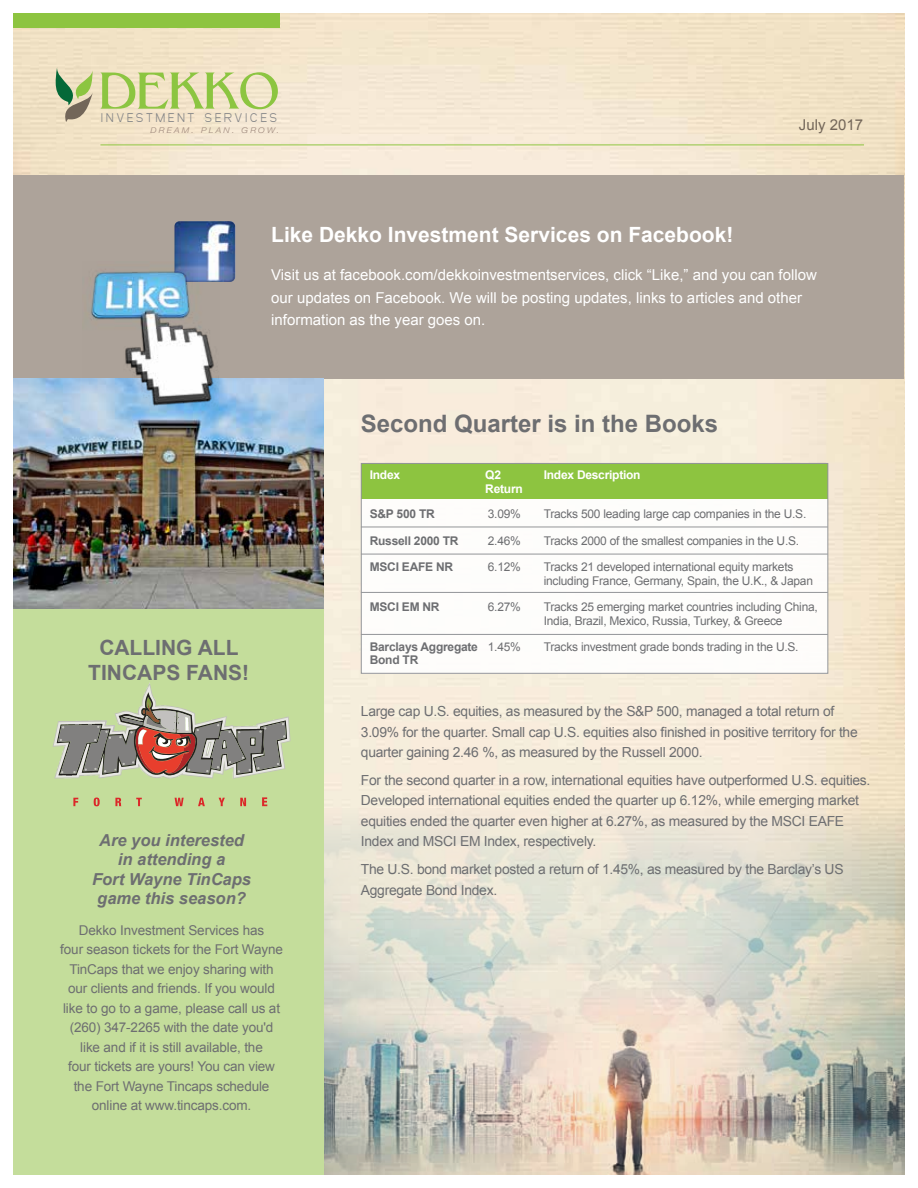
<style>
.page{position:relative;width:918px;height:1188px;background:#fff}
.page>*{position:absolute;margin:0;border:0;box-sizing:border-box;transform-origin:0 0}
.t1{font:51.6px "Pegasus";letter-spacing:-.01em;color:#8cc541}
.t2{font:700 24px "Arial";color:#6d6e71}
.t3{font:700 21px "Arial";color:#fff}
.t4{font:700 21px/25.5px "Arial";color:#6d6e71;text-align:center}
.t5{font:italic 700 16.5px/19.5px "Arial";color:#6d6e71;text-align:center}
.t6{font:15px/22.5px "Arial";color:#fff}
.t7{font:15px "Arial";color:#736659}
.t8{font:13.8px/20.2px "Arial";letter-spacing:-.02em;color:#6d6e71}
.t9{font:13.5px/19.5px "Arial";letter-spacing:-.01em;color:#6d6e71;text-align:center}
.t10{font:300 13.2px "SF Arborcrest";letter-spacing:.255em;color:#808285;scale:.95 1}
.t11{font:12px/13.5px "Arial";letter-spacing:-.02em;color:#6d6e71}
.t12{font:700 12px "Arial";letter-spacing:-.02em;color:#6d6e71}
.t13{font:700 12px "Arial";letter-spacing:-.02em;color:#fff}
.t14{font:italic 300 7.95px "Helvetica Neue LT Std";letter-spacing:.25em;color:#9b8579;scale:1.13 1}
.s1{font-weight:400}
</style>
<div class="page">
<div style="left:14px;top:372px;width:310px;height:802px;background:#c4dd9b"></div>
<div style="left:14px;top:176px;width:890px;height:203px;background:#ada39a"></div>
<img style="left:174px;top:221px;width:61px;height:61px">
<img style="left:14px;top:379px;width:310px;height:229px">
<img style="left:82px;top:262px;width:137px;height:148px">
<svg style="left:73px;top:798px;width:5px;height:8px"></svg>
<svg style="left:94px;top:798px;width:6px;height:8px"></svg>
<svg style="left:115px;top:798px;width:6px;height:8px"></svg>
<svg style="left:136px;top:798px;width:6px;height:8px"></svg>
<svg style="left:175px;top:798px;width:9px;height:8px"></svg>
<svg style="left:198px;top:798px;width:7px;height:8px"></svg>
<svg style="left:219px;top:798px;width:6px;height:8px"></svg>
<svg style="left:240px;top:798px;width:6px;height:8px"></svg>
<svg style="left:262px;top:797px;width:5px;height:9px"></svg>
<svg style="left:53px;top:683px;width:238px;height:96px"></svg>
<img style="left:324px;top:808px;width:580px;height:366px">
<div style="left:361px;top:463px;width:467px;height:36px;background:#8dc440"></div>
<div style="left:361px;top:463px;width:467px;height:211px;border:1px solid #939598"></div>
<hr style="left:361px;top:527px;width:467px;height:1px;background:#939598">
<hr style="left:361px;top:554px;width:467px;height:1px;background:#939598">
<hr style="left:361px;top:634px;width:467px;height:1px;background:#939598">
<hr style="left:361px;top:592px;width:467px;height:1px;background:#939598">
<svg style="left:53px;top:67px;width:40px;height:55px;background:#b4bc95"></svg>
<hr style="left:100px;top:145px;width:764px;height:1px;background:#8dc440">
<div style="left:14px;top:14px;width:266px;height:14px;background:#8dc440"></div>
<h1 class="t1" style="left:99px;top:63px;width:182px">DEKKO</h1>
<p class="t10" style="left:101px;top:111px;width:186px">INVESTMENT SERVICES</p>
<p class="t14" style="left:150px;top:126px;width:116px">DREAM. PLAN. GROW.</p>
<h3 class="t3" style="left:271px;top:221px;width:464px">Like Dekko Investment Services on Facebook!</h3>
<p class="t7" style="left:799px;top:115px;width:66px">July 2017</p>
<p class="t6" style="left:271px;top:264px;width:547px">Visit us at facebook.com/dekkoinvestmentservices, click “Like,” and you can follow our updates on Facebook. We will be posting updates, links to articles and other information as the year goes on.</p>
<h3 class="t4" style="left:88px;top:635px;width:163px">CALLING ALL<br>TINCAPS FANS!</h3>
<h2 class="t2" style="left:361px;top:407px;width:359px">Second Quarter is in the Books</h2>
<p class="t13" style="left:370px;top:467px;width:32px">Index</p>
<p class="t13" style="left:485px;top:467px;width:17px">Q2</p>
<p class="t13" style="left:544px;top:467px;width:98px">Index Description</p>
<p class="t13" style="left:485px;top:481px;width:39px">Return</p>
<p class="t12" style="left:370px;top:506px;width:66px">S&amp;P 500 TR</p>
<p class="t11" style="left:488px;top:508px;width:35px">3.09%</p>
<p class="t11" style="left:544px;top:508px;width:264px">Tracks 500 leading large cap companies in the U.S.</p>
<p class="t12" style="left:370px;top:533px;width:90px">Russell 2000 TR</p>
<p class="t11" style="left:488px;top:534px;width:35px">2.46%</p>
<p class="t11" style="left:544px;top:534px;width:257px">Tracks 2000 of the smallest companies in the U.S.</p>
<p class="t12" style="left:370px;top:559px;width:85px">MSCI EAFE NR</p>
<p class="t11" style="left:488px;top:560px;width:35px">6.12%</p>
<p class="t11" style="left:544px;top:560px;width:271px">Tracks 21 developed international equity markets including France, Germany, Spain, the U.K., &amp; Japan</p>
<p class="t12" style="left:370px;top:599px;width:71px">MSCI EM NR</p>
<p class="t11" style="left:488px;top:600px;width:35px">6.27%</p>
<p class="t11" style="left:544px;top:600px;width:276px">Tracks 25 emerging market countries including China,<br>India, Brazil, Mexico, Russia, Turkey, &amp; Greece</p>
<p class="t12" style="left:370px;top:639px;width:153px">Barclays Aggregate <span class="s1">1.45%</span></p>
<p class="t11" style="left:544px;top:640px;width:256px">Tracks investment grade bonds trading in the U.S.</p>
<p class="t12" style="left:370px;top:652px;width:50px">Bond TR</p>
<p class="t5" style="left:92px;top:831px;width:160px">Are you interested in attending a<br>Fort Wayne TinCaps game this season?</p>
<p class="t9" style="left:60px;top:920px;width:224px">Dekko Investment Services has<br>four season tickets for the Fort Wayne TinCaps that we enjoy sharing with our clients and friends. If you would like to go to a game, please call us at (260) 347-2265 with the date you'd like and if it is still available, the<br>four tickets are yours! You can view the Fort Wayne Tincaps schedule online at www.tincaps.com.</p>
<p class="t8" style="left:361px;top:702px;width:498px">Large cap U.S. equities, as measured by the S&amp;P 500, managed a total return of<br>3.09% for the quarter. Small cap U.S. equities also finished in positive territory for the quarter gaining 2.46 %, as measured by the Russell 2000.</p>
<p class="t8" style="left:361px;top:770px;width:511px">For the second quarter in a row, international equities have outperformed U.S. equities.<br>Developed international equities ended the quarter up 6.12%, while emerging market equities ended the quarter even higher at 6.27%, as measured by the MSCI EAFE Index and MSCI EM Index, respectively.</p>
<p class="t8" style="left:361px;top:860px;width:484px">The U.S. bond market posted a return of 1.45%, as measured by the Barclay’s US<br>Aggregate Bond Index.</p>
</div>
